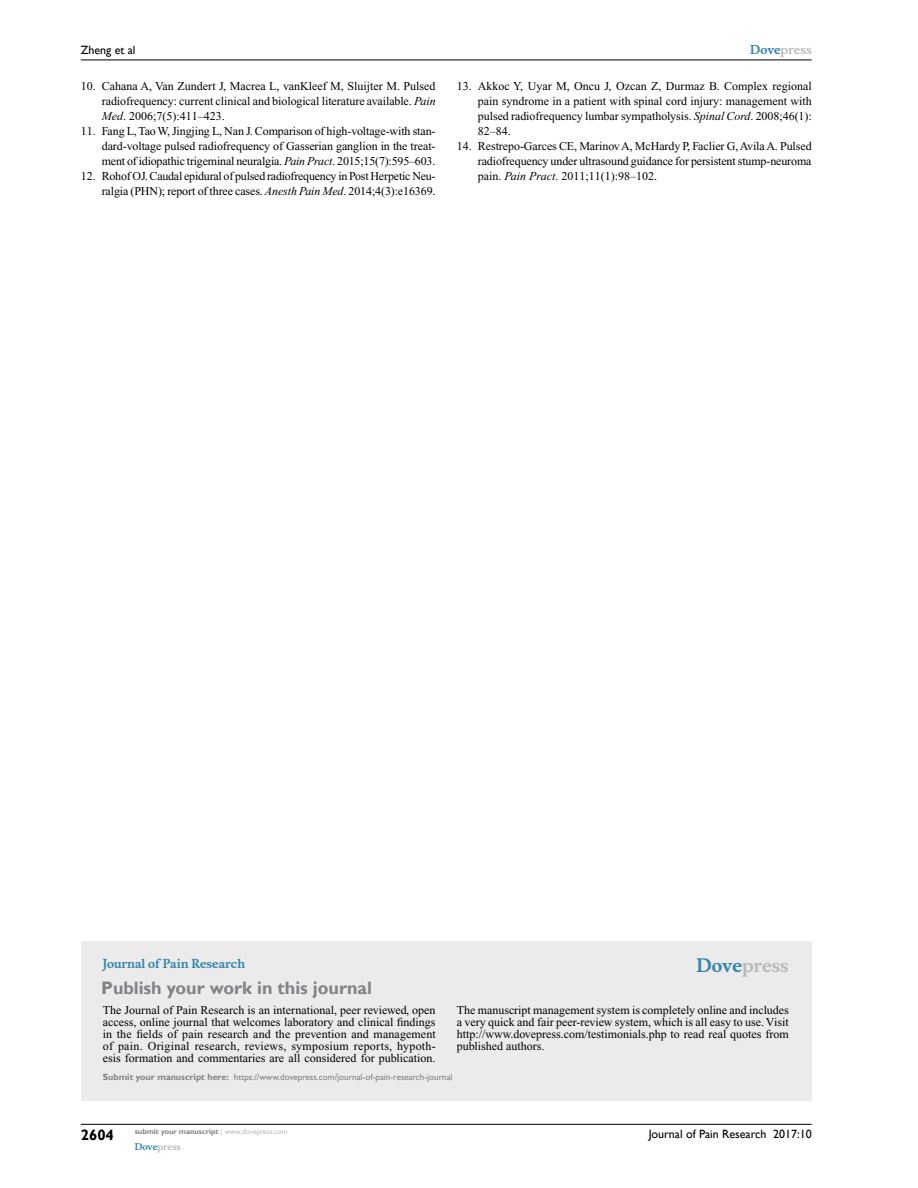
<style>
.page{position:relative;width:918px;height:1188px;background:#fff}
.page>*{position:absolute;margin:0;border:0;box-sizing:border-box;transform-origin:0 0}
.t1{font:700 18px "Gill Sans";color:#808285}
.t2{font:700 18px "Musee";color:#b8babc}
.t3{font:700 15px "Gill Sans";color:#000}
.t4{font:12px/15px "Times New Roman";letter-spacing:-.005em;color:#000;text-align:justify}
.t5{font:12px "Gill Sans";color:#000}
.t6{font:700 12px "Musee";color:#3785ad}
.t7{font:700 12px "Musee";color:#b8babc}
.t8{font:9px "Gill Sans";color:#808285}
.t9{font:700 9px "Musee";color:#b8babc}
.t10{font:700 7.5px "Gill Sans";color:#808285}
.s1{font-style:italic}
.s2{color:#3785ad}
.s3{font-weight:700}
.s4{font-weight:400;color:#b8babc}
</style>
<div class="page">
<div style="left:81px;top:941px;width:731px;height:159px;background:#ebebec"></div>
<hr style="left:81px;top:1124px;width:731px;height:1px;background:#000">
<hr style="left:81px;top:60px;width:731px;height:1px;background:#000">
<p class="t5" style="left:81px;top:43px;width:56px">Zheng et al</p>
<p class="t4" style="left:102px;top:79px;width:335px;text-indent:-21px">10. Cahana A, Van Zundert J, Macrea L, vanKleef M, Sluijter M. Pulsed radiofrequency: current clinical and biological literature available. <span class="s1">Pain Med</span>. 2006;7(5):411–423.</p>
<p class="t4" style="left:102px;top:124px;width:335px;text-indent:-21px">11. Fang L, Tao W, Jingjing L, Nan J. Comparison of high-voltage-with stan&shy;dard-voltage pulsed radiofrequency of Gasserian ganglion in the treat&shy;ment of idiopathic trigeminal neuralgia. <span class="s1">Pain Pract</span>. 2015;15(7):595–603.</p>
<p class="t4" style="left:81px;top:169px;width:356px;text-align:right">12. Rohof OJ. Caudal epidural of pulsed radiofrequency in Post Herpetic Neu&shy;ralgia (PHN); report of three cases. <span class="s1">Anesth Pain Med</span>. 2014;4(3):e16369.</p>
<p class="t7" style="left:750px;top:43px;width:63px"><span class="s2">Dove</span>press</p>
<p class="t4" style="left:478px;top:79px;width:335px;text-indent:-21px">13. Akkoc Y, Uyar M, Oncu J, Ozcan Z, Durmaz B. Complex regional pain syndrome in a patient with spinal cord injury: management with pulsed radiofrequency lumbar sympatholysis. <span class="s1">Spinal Cord</span>. 2008;46(1):<br>82–84.</p>
<p class="t4" style="left:478px;top:139px;width:335px;text-indent:-21px">14. Restrepo-Garces CE, Marinov A, McHardy P, Faclier G, Avila A. Pulsed radiofrequency under ultrasound guidance for persistent stump-neuroma pain. <span class="s1">Pain Pract</span>. 2011;11(1):98–102.</p>
<p class="t6" style="left:103px;top:956px;width:144px">Journal of Pain Research</p>
<h1 class="t1" style="left:101px;top:977px;width:272px">Publish your work in this journal</h1>
<h1 class="t2" style="left:697px;top:955px;width:94px"><span class="s2">Dove</span>press</h1>
<p class="t4" style="left:103px;top:1004px;width:335px;line-height:12px">The Journal of Pain Research is an international, peer reviewed, open access, online journal that welcomes laboratory and clinical findings in the fields of pain research and the prevention and management of pain. Original research, reviews, symposium reports, hypoth&shy;esis formation and commentaries are all considered for publication.</p>
<p class="t4" style="left:457px;top:1004px;width:334px;line-height:12px">The manuscript management system is completely online and includes a very quick and fair peer-review system, which is all easy to use. Visit http://www.dovepress.com/testimonials.php to read real quotes from published authors.</p>
<p class="t8" style="left:103px;top:1072px;width:351px"><span class="s3">Submit your manuscript here:</span> https://www.dovepress.com/journal-of-pain-research-journal</p>
<p class="t3" style="left:81px;top:1126px;width:35px">2604</p>
<p class="t10" style="left:135px;top:1127px;width:154px">submit your manuscript <span class="s4">| www.dovepress.com</span></p>
<p class="t9" style="left:135px;top:1141px;width:48px"><span class="s2">Dove</span>press</p>
<p class="t5" style="left:649px;top:1127px;width:164px">Journal of Pain Research 2017:10</p>
</div>
